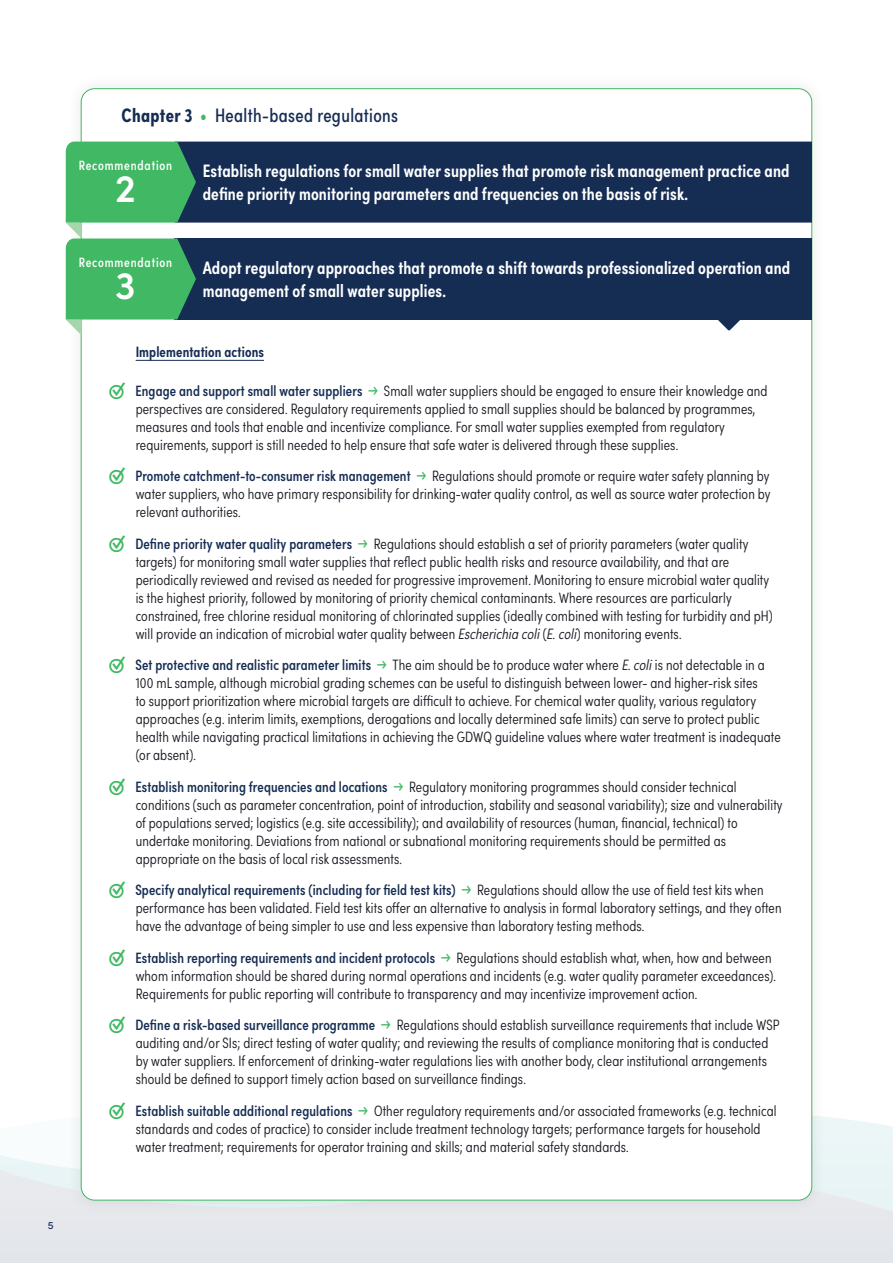
<style>
.page{position:relative;width:893px;height:1263px;background:#fff}
.page>*{position:absolute;margin:0;border:0;box-sizing:border-box;transform-origin:0 0}
.Body__Sofia_Pro{font:600 39px "Sofia Pro";color:#fff}
.Reco_chapter_heading{font:19.5px "Sofia Pro Condensed";letter-spacing:.02em;color:#152c53}
.Reco_body_-_executive_summary__annex{font:600 18px/22.5px "Sofia Pro Condensed";letter-spacing:.01em;color:#fff}
.t1{font:300 15px/18px "Sofia Pro Condensed";letter-spacing:.01em;color:#171a21}
.Body__Sofia_Pro-2{font:600 15px "Sofia Pro Condensed";letter-spacing:.01em;color:#152c53}
.Body__Sofia_Pro-3{font:500 13.5px "Sofia Pro Condensed";letter-spacing:.06em;color:#fff}
.t2{font:500 10.5px "Sofia Pro";color:#152c53}
.s1{font-weight:700}
.s2{color:#41b863}
.s3{font-family:"Sofia Pro";font-weight:400;font-size:24px;color:#41b863}
.s4{font-weight:500;color:#152c53}
.s5{font-weight:500;color:#41b863}
.s6{font-style:italic}
</style>
<div class="page">
<svg style="left:0;top:1117px;width:893px;height:48px"></svg>
<div style="left:0;top:1165px;width:893px;height:98px;background:#e4e7eb"></div>
<div style="left:66px;top:73px;width:761px;height:1142px;background:#231f20;opacity:.1"></div>
<div style="left:81px;top:89px;width:731px;height:1111px;background:#fff;border-radius:14px"></div>
<hr style="left:136px;top:360px;width:128px;height:1px;background:#152c53">
<div style="left:175px;top:238px;width:637px;height:81px;background:#152c53"></div>
<div style="left:196px;top:142px;width:616px;height:81px;background:#152c53"></div>
<svg style="left:717px;top:319px;width:24px;height:12px"></svg>
<svg style="left:66px;top:142px;width:130px;height:193px"></svg>
<p class="Reco_chapter_heading" style="left:122px;top:101px;width:278px"><span class="s1">Chapter 3</span> <span class="s2">•</span> Health-based regulations</p>
<p class="Body__Sofia_Pro-3" style="left:79px;top:156px;width:95px">Recommendation</p>
<p class="Body__Sofia_Pro" style="left:115px;top:159px;width:22px">2</p>
<p class="Reco_body_-_executive_summary__annex" style="left:203px;top:159px;width:588px">Establish regulations for small water supplies that promote risk management practice and define priority monitoring parameters and frequencies on the basis of risk.</p>
<p class="Body__Sofia_Pro-3" style="left:79px;top:253px;width:95px">Recommendation</p>
<p class="Body__Sofia_Pro" style="left:115px;top:255px;width:22px">3</p>
<p class="Reco_body_-_executive_summary__annex" style="left:203px;top:255px;width:589px">Adopt regulatory approaches that promote a shift towards professionalized operation and management of small water supplies.</p>
<p class="Body__Sofia_Pro-2" style="left:136px;top:341px;width:130px">Implementation actions</p>
<p class="t1" style="left:136px;top:380px;width:633px;text-indent:-27px"><span class="s3">☑</span> <span class="s4">Engage and support small water suppliers</span> <span class="s5">→</span> Small water suppliers should be engaged to ensure their knowledge and perspectives are considered. Regulatory requirements applied to small supplies should be balanced by programmes, measures and tools that enable and incentivize compliance. For small water supplies exempted from regulatory requirements, support is still needed to help ensure that safe water is delivered through these supplies.</p>
<p class="t1" style="left:136px;top:466px;width:636px;text-align:justify;text-indent:-27px"><span class="s3">☑</span> <span class="s4">Promote catchment-to-consumer risk management</span> <span class="s5">→</span> Regulations should promote or require water safety planning by water suppliers, who have primary responsibility for drinking-water quality control, as well as source water protection by relevant authorities.</p>
<p class="t1" style="left:136px;top:533px;width:639px;text-indent:-27px"><span class="s3">☑</span> <span class="s4">Define priority water quality parameters</span> <span class="s5">→</span> Regulations should establish a set of priority parameters (water quality targets) for monitoring small water supplies that reflect public health risks and resource availability, and that are periodically reviewed and revised as needed for progressive improvement. Monitoring to ensure microbial water quality is the highest priority, followed by monitoring of priority chemical contaminants. Where resources are particularly constrained, free chlorine residual monitoring of chlorinated supplies (ideally combined with testing for turbidity and pH) will provide an indication of microbial water quality between <span class="s6">Escherichia coli</span> (<span class="s6">E. coli</span>) monitoring events.</p>
<p class="t1" style="left:136px;top:655px;width:647px;text-indent:-27px"><span class="s3">☑</span> <span class="s4">Set protective and realistic parameter limits</span> <span class="s5">→</span> The aim should be to produce water where <span class="s6">E. coli</span> is not detectable in a 100 mL sample, although microbial grading schemes can be useful to distinguish between lower- and higher-risk sites<br>to support prioritization where microbial targets are difficult to achieve. For chemical water quality, various regulatory approaches (e.g. interim limits, exemptions, derogations and locally determined safe limits) can serve to protect public health while navigating practical limitations in achieving the GDWQ guideline values where water treatment is inadequate (or absent).</p>
<p class="t1" style="left:136px;top:776px;width:648px;text-indent:-27px"><span class="s3">☑</span> <span class="s4">Establish monitoring frequencies and locations</span> <span class="s5">→</span> Regulatory monitoring programmes should consider technical conditions (such as parameter concentration, point of introduction, stability and seasonal variability); size and vulnerability of populations served; logistics (e.g. site accessibility); and availability of resources (human, financial, technical) to undertake monitoring. Deviations from national or subnational monitoring requirements should be permitted as appropriate on the basis of local risk assessments.</p>
<p class="t1" style="left:136px;top:880px;width:647px;text-indent:-27px"><span class="s3">☑</span> <span class="s4">Specify analytical requirements (including for field test kits)</span> <span class="s5">→</span> Regulations should allow the use of field test kits when performance has been validated. Field test kits offer an alternative to analysis in formal laboratory settings, and they often have the advantage of being simpler to use and less expensive than laboratory testing methods.</p>
<p class="t1" style="left:136px;top:947px;width:642px;text-indent:-27px"><span class="s3">☑</span> <span class="s4">Establish reporting requirements and incident protocols</span> <span class="s5">→</span> Regulations should establish what, when, how and between whom information should be shared during normal operations and incidents (e.g. water quality parameter exceedances).<br>Requirements for public reporting will contribute to transparency and may incentivize improvement action.</p>
<p class="t1" style="left:136px;top:1015px;width:645px;text-indent:-27px"><span class="s3">☑</span> <span class="s4">Define a risk-based surveillance programme</span> <span class="s5">→</span> Regulations should establish surveillance requirements that include WSP auditing and/or SIs; direct testing of water quality; and reviewing the results of compliance monitoring that is conducted by water suppliers. If enforcement of drinking-water regulations lies with another body, clear institutional arrangements should be defined to support timely action based on surveillance findings.</p>
<p class="t1" style="left:136px;top:1100px;width:642px;text-indent:-27px"><span class="s3">☑</span> <span class="s4">Establish suitable additional regulations</span> <span class="s5">→</span> Other regulatory requirements and/or associated frameworks (e.g. technical standards and codes of practice) to consider include treatment technology targets; performance targets for household water treatment; requirements for operator training and skills; and material safety standards.</p>
<p class="t2" style="left:48px;top:1217px;width:7px">5</p>
</div>
